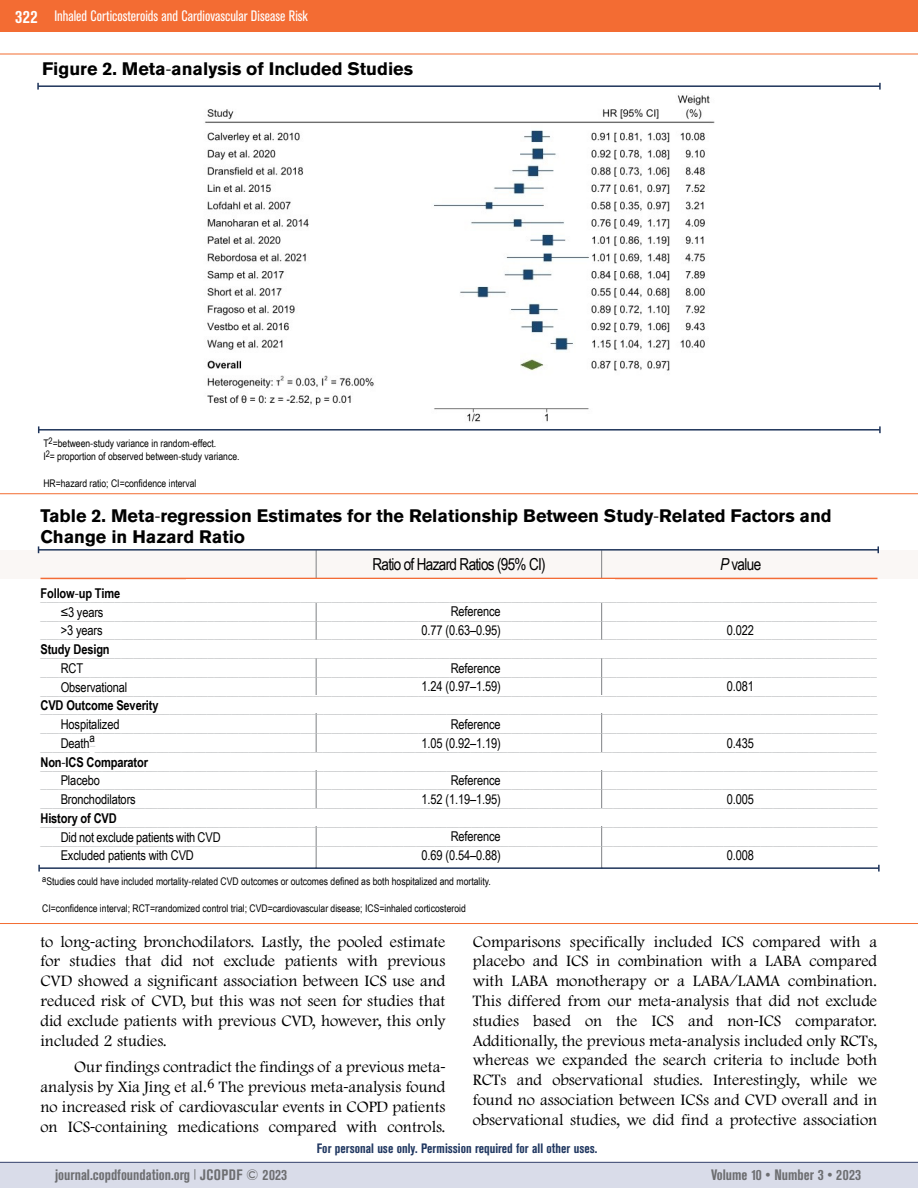
<style>
.page{position:relative;width:918px;height:1188px;background:#fff}
.page>*{position:absolute;margin:0;border:0;box-sizing:border-box;transform-origin:0 0}
.t1{font:700 18px/21px "Akzidenz Grotesk BE";color:#000}
.t2{font:300 16.5px/19.8px "Footlight MT Pro";color:#000;text-align:justify}
.t3{font:16.5px "Arial Narrow";letter-spacing:-.04em;color:#000}
.t4{font:700 condensed 15px "Akzidenz Grotesk BE";color:#6d6e71}
.t5{font:condensed 15px "Akzidenz Grotesk BE";color:#fff}
.t6{font:13.5px/18.8px "Arial Narrow";color:#bcbec0;text-align:justify}
.t7{font:13.5px/18.8px "Arial Narrow";letter-spacing:-.01em;color:#000;text-align:right}
.t8{font:700 13.5px "Arial Narrow";letter-spacing:-.01em;color:#000}
.t9{font:700 condensed 13.5px "Akzidenz Grotesk BE";color:#213861}
.t10{font:10.5px/13.5px "Arial Narrow";color:#000}
.s1{font-weight:700;font-size:18px}
.s2{font-family:"Myriad Pro";font-weight:400}
.s3{font-family:"Myriad Pro"}
.s4{font-style:italic}
.s5{font-weight:700}
</style>
<div class="page">
<div style="left:0;top:1162px;width:918px;height:26px;background:#d9dce9"></div>
<div style="left:0;top:0;width:918px;height:32px;background:#f36c33"></div>
<hr style="left:0;top:1162px;width:918px;height:1px;background:#34416b">
<hr style="left:0;top:923px;width:918px;height:1px;background:#f36c31">
<hr style="left:0;top:54px;width:918px;height:1px;background:#f36c31">
<hr style="left:38px;top:85px;width:842px;height:2px;background:#1e345a">
<svg style="left:37px;top:83px;width:2px;height:7px"></svg>
<svg style="left:879px;top:83px;width:2px;height:7px"></svg>
<hr style="left:39px;top:429px;width:841px;height:2px;background:#1e345a">
<svg style="left:879px;top:426px;width:2px;height:7px"></svg>
<img style="left:205px;top:95px;width:510px;height:327px">
<hr style="left:0;top:493px;width:918px;height:1px;background:#f36c31">
<div style="left:0;top:550px;width:918px;height:29px;background:#faf7f5"></div>
<hr style="left:316px;top:550px;width:1px;height:318px;background:#808285">
<hr style="left:601px;top:550px;width:1px;height:318px;background:#808285">
<hr style="left:39px;top:549px;width:839px;height:2px;background:#1e345a">
<hr style="left:40px;top:578px;width:838px;height:1px;background:#f36c36">
<hr style="left:39px;top:867px;width:840px;height:2px;background:#1e345a">
<svg style="left:38px;top:865px;width:2px;height:7px"></svg>
<svg style="left:878px;top:865px;width:2px;height:7px"></svg>
<div style="left:186px;top:579px;width:429px;height:24px;background:#fff"></div>
<div style="left:232px;top:640px;width:429px;height:18px;background:#fff"></div>
<p class="t5" style="left:15px;top:8px;width:294px"><span class="s1">322</span> Inhaled Corticosteroids and Cardiovascular Disease Risk</p>
<h1 class="t1" style="left:42px;top:59px;width:373px">Figure 2. Meta<span class="s2">-</span>analysis of Included Studies</h1>
<p class="t10" style="left:43px;top:436px;width:198px">T<sup>2</sup>=between<span class="s3">-</span>study variance in random<span class="s3">-</span>effect.<br>I<sup>2</sup>= proportion of observed between<span class="s3">-</span>study variance.</p>
<p class="t10" style="left:43px;top:476px;width:155px">HR=hazard ratio; CI=confidence interval</p>
<h1 class="t1" style="left:40px;top:505px;width:793px">Table 2. Meta<span class="s2">-</span>regression Estimates for the Relationship Between Study<span class="s2">-</span>Related Factors and<br>Change in Hazard Ratio</h1>
<p class="t3" style="left:372px;top:552px;width:175px">Ratio of Hazard Ratios (95% CI)</p>
<p class="t3" style="left:720px;top:552px;width:43px"><span class="s4">P</span> value</p>
<p class="t7" style="left:40px;top:583px;width:81px;text-align:center"><span class="s5">Follow</span><span class="s3">-</span><span class="s5">up Time </span>≤3 years<br>&gt;3 years</p>
<p class="t8" style="left:41px;top:639px;width:71px">Study Design</p>
<p class="t7" style="left:61px;top:658px;width:68px;text-align:left">RCT<br>Observational</p>
<p class="t8" style="left:41px;top:695px;width:120px">CVD Outcome Severity</p>
<p class="t7" style="left:61px;top:714px;width:60px">Hospitalized</p>
<p class="t7" style="left:61px;top:733px;width:36px">Death<sup>a</sup></p>
<p class="t8" style="left:40px;top:752px;width:109px">Non<span class="s2">-</span>ICS Comparator</p>
<p class="t7" style="left:61px;top:771px;width:41px">Placebo</p>
<p class="t7" style="left:61px;top:789px;width:77px">Bronchodilators</p>
<p class="t8" style="left:40px;top:808px;width:78px">History of CVD</p>
<p class="t7" style="left:61px;top:827px;width:162px;text-align:left">Did not exclude patients with CVD<br>Excluded patients with CVD</p>
<p class="t6" style="left:40px;top:586px;width:839px">_______________________________________________________________________________________________________________________________________ _______________________________________________________________________________________________________________________________________ _______________________________________________________________________________________________________________________________________ _______________________________________________________________________________________________________________________________________ _______________________________________________________________________________________________________________________________________ _______________________________________________________________________________________________________________________________________ ________________________________________________________________________________________________________________________________________ _______________________________________________________________________________________________________________________________________ ________<sup>_</sup>_______________________________________________________________________________________________________________________________ ________________________________________________________________________________________________________________________________________ _______________________________________________________________________________________________________________________________________ ________________________________________________________________________________________________________________________________________ ________________________________________________________________________________________________________________________________________ ________________________________________________________________________________________________________________________________________</p>
<p class="t7" style="left:422px;top:602px;width:81px">Reference<br>0.77 (0.63–0.95)</p>
<p class="t7" style="left:422px;top:658px;width:81px">Reference<br>1.24 (0.97–1.59)</p>
<p class="t7" style="left:422px;top:714px;width:81px">Reference<br>1.05 (0.92–1.19)</p>
<p class="t7" style="left:422px;top:770px;width:81px">Reference<br>1.52 (1.19–1.95)</p>
<p class="t7" style="left:422px;top:827px;width:81px">Reference<br>0.69 (0.54–0.88)</p>
<p class="t10" style="left:42px;top:874px;width:450px"><sup>a</sup>Studies could have included mortality<span class="s3">-</span>related CVD outcomes or outcomes defined as both hospitalized and mortality.</p>
<p class="t10" style="left:42px;top:901px;width:425px">CI=confidence interval; RCT=randomized control trial; CVD=cardiovascular disease; ICS=inhaled corticosteroid</p>
<p class="t7" style="left:727px;top:620px;width:29px">0.022</p>
<p class="t7" style="left:727px;top:677px;width:29px">0.081</p>
<p class="t7" style="left:727px;top:733px;width:29px">0.435</p>
<p class="t7" style="left:727px;top:789px;width:29px">0.005</p>
<p class="t7" style="left:727px;top:845px;width:29px">0.008</p>
<p class="t2" style="left:40px;top:932px;width:407px">to long<span class="s2">-</span>acting bronchodilators. Lastly, the pooled estimate for studies that did not exclude patients with previous CVD showed a significant association between ICS use and reduced risk of CVD, but this was not seen for studies that did exclude patients with previous CVD, however, this only included 2 studies.</p>
<p class="t2" style="left:40px;top:1057px;width:407px;text-indent:34px">Our findings contradict the findings of a previous meta&shy;analysis by Xia Jing et al.<sup>6</sup> The previous meta<span class="s2">-</span>analysis found no increased risk of cardiovascular events in COPD patients on ICS<span class="s2">-</span>containing medications compared with controls.</p>
<p class="t2" style="left:473px;top:932px;width:406px">Comparisons specifically included ICS compared with a placebo and ICS in combination with a LABA compared with LABA monotherapy or a LABA/LAMA combination.<br>This differed from our meta<span class="s2">-</span>analysis that did not exclude studies based on the ICS and non<span class="s2">-</span>ICS comparator.<br>Additionally, the previous meta<span class="s2">-</span>analysis included only RCTs, whereas we expanded the search criteria to include both RCTs and observational studies. Interestingly, while we found no association between ICSs and CVD overall and in observational studies, we did find a protective association</p>
<p class="t9" style="left:317px;top:1141px;width:282px">For personal use only. Permission required for all other uses.</p>
<p class="t4" style="left:55px;top:1166px;width:234px">journal.copdfoundation.org <sup>|</sup> JCOPDF © 2023</p>
<p class="t4" style="left:711px;top:1166px;width:151px">Volume 10 • Number 3 • 2023</p>
</div>
